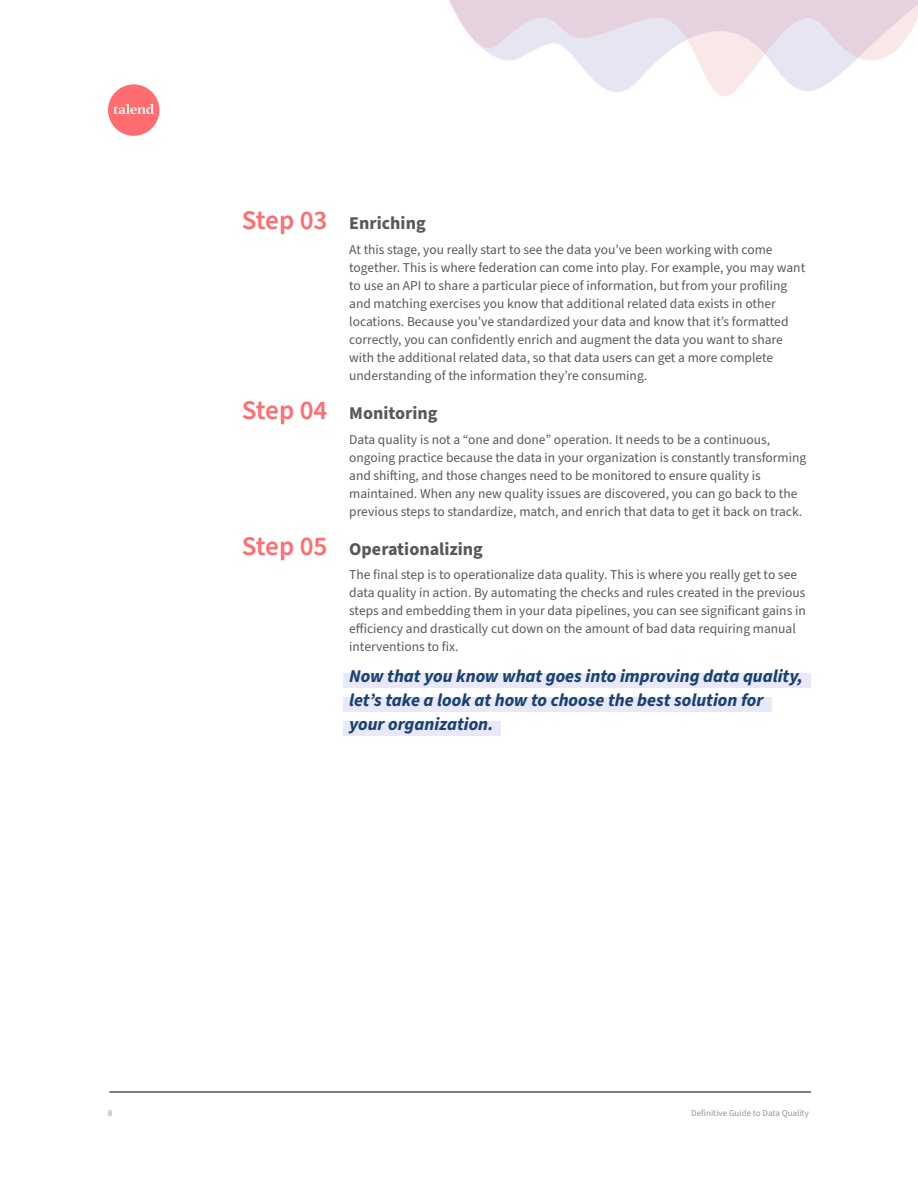
<style>
.page{position:relative;width:918px;height:1188px;background:#fff}
.page>*{position:absolute;margin:0;border:0;box-sizing:border-box;transform-origin:0 0}
.t1{font:600 27px "Source Sans Pro";letter-spacing:-.01em;color:#ff6d70}
.t2{font:italic 700 18px/24px "Source Sans Pro";color:#19426c}
.t3{font:700 18px "Source Sans Pro";color:#58595b}
.t4{font:13.5px/18px "Source Sans Pro";color:#58595b}
.t5{font:9px "Source Sans Pro";color:#939598}
</style>
<div class="page">
<hr style="left:109px;top:1092px;width:702px;height:1px;background:#000">
<div style="left:108px;top:84px;width:51px;height:52px;background:#ff6d70;border-radius:50%"></div>
<svg style="left:113px;top:104px;width:41px;height:10px"></svg>
<svg style="left:449px;top:0;width:469px;height:92px"></svg>
<div style="left:343px;top:673px;width:468px;height:15px;background:#e8e8f8"></div>
<div style="left:343px;top:697px;width:429px;height:15px;background:#e8e8f8"></div>
<div style="left:343px;top:721px;width:157px;height:15px;background:#e8e8f8"></div>
<h1 class="t1" style="left:242px;top:202px;width:87px">Step 03</h1>
<h1 class="t1" style="left:242px;top:392px;width:87px">Step 04</h1>
<h1 class="t1" style="left:242px;top:528px;width:87px">Step 05</h1>
<h2 class="t3" style="left:349px;top:211px;width:78px">Enriching</h2>
<p class="t4" style="left:349px;top:241px;width:457px">At this stage, you really start to see the data you’ve been working with come together. This is where federation can come into play. For example, you may want to use an API to share a particular piece of information, but from your profiling and matching exercises you know that additional related data exists in other locations. Because you’ve standardized your data and know that it’s formatted correctly, you can confidently enrich and augment the data you want to share with the additional related data, so that data users can get a more complete understanding of the information they’re consuming.</p>
<h2 class="t3" style="left:349px;top:401px;width:90px">Monitoring</h2>
<p class="t4" style="left:349px;top:431px;width:458px">Data quality is not a “one and done” operation. It needs to be a continuous, ongoing practice because the data in your organization is constantly transforming and shifting, and those changes need to be monitored to ensure quality is maintained. When any new quality issues are discovered, you can go back to the previous steps to standardize, match, and enrich that data to get it back on track.</p>
<h2 class="t3" style="left:349px;top:536px;width:135px">Operationalizing</h2>
<p class="t4" style="left:349px;top:566px;width:458px">The final step is to operationalize data quality. This is where you really get to see data quality in action. By automating the checks and rules created in the previous steps and embedding them in your data pipelines, you can see significant gains in efficiency and drastically cut down on the amount of bad data requiring manual interventions to fix.</p>
<h2 class="t2" style="left:349px;top:665px;width:455px">Now that you know what goes into improving data quality, let’s take a look at how to choose the best solution for your organization.</h2>
<p class="t5" style="left:108px;top:1107px;width:6px">8</p>
<p class="t5" style="left:691px;top:1107px;width:119px">Definitive Guide to Data Quality</p>
</div>
